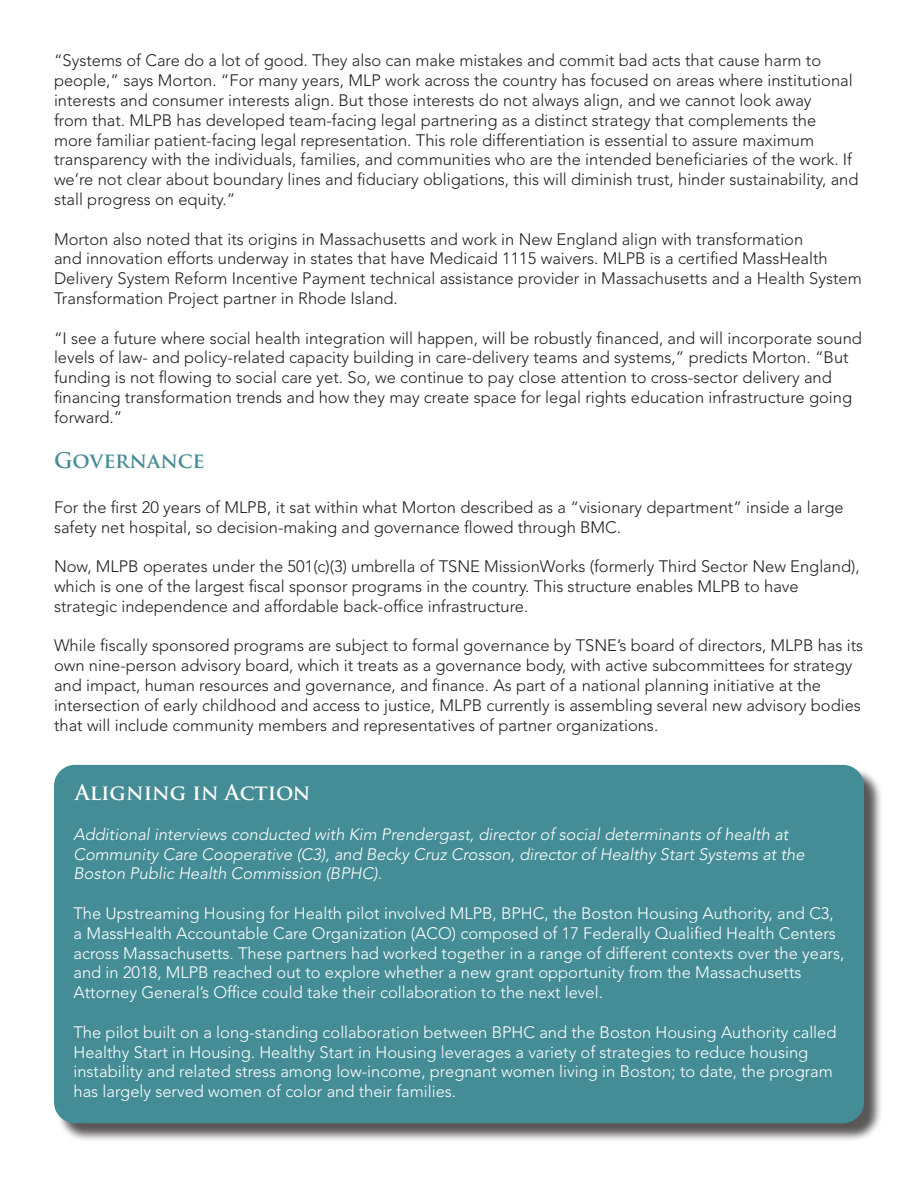
<style>
.page{position:relative;width:918px;height:1188px;background:#fff}
.page>*{position:absolute;margin:0;border:0;box-sizing:border-box;transform-origin:0 0}
.t1{font:700 21px "Trajan Pro";color:#fff}
.t2{font:700 21px "Trajan Pro";color:#458d96}
.Body{font:300 16.5px/19.8px "Avenir LT Std";color:#231f20}
.t3{font:300 16.5px/19.8px "Avenir LT Std";color:#fff}
.t4{font:italic 300 16.5px/19.8px "Avenir LT Std";color:#fff}
</style>
<div class="page">
<div style="left:56px;top:767px;width:827px;height:375px;background:#231f20;opacity:.75"></div>
<div style="left:54px;top:765px;width:810px;height:358px;background:#458d96;border-radius:21px"></div>
<p class="Body" style="left:54px;top:51px;width:806px">“Systems of Care do a lot of good. They also can make mistakes and commit bad acts that cause harm to people,” says Morton. “For many years, MLP work across the country has focused on areas where institutional interests and consumer interests align. But those interests do not always align, and we cannot look away<br>from that. MLPB has developed team-facing legal partnering as a distinct strategy that complements the more familiar patient-facing legal representation. This role differentiation is essential to assure maximum transparency with the individuals, families, and communities who are the intended beneficiaries of the work. If we’re not clear about boundary lines and fiduciary obligations, this will diminish trust, hinder sustainability, and stall progress on equity.”</p>
<p class="Body" style="left:54px;top:229px;width:809px">Morton also noted that its origins in Massachusetts and work in New England align with transformation<br>and innovation efforts underway in states that have Medicaid 1115 waivers. MLPB is a certified MassHealth Delivery System Reform Incentive Payment technical assistance provider in Massachusetts and a Health System Transformation Project partner in Rhode Island.</p>
<p class="Body" style="left:54px;top:328px;width:810px">“I see a future where social health integration will happen, will be robustly financed, and will incorporate sound levels of law- and policy-related capacity building in care-delivery teams and systems,” predicts Morton. “But funding is not flowing to social care yet. So, we continue to pay close attention to cross-sector delivery and financing transformation trends and how they may create space for legal rights education infrastructure going forward.”</p>
<p class="t2" style="left:54px;top:447px;width:152px">Governance</p>
<p class="Body" style="left:54px;top:497px;width:791px">For the first 20 years of MLPB, it sat within what Morton described as a “visionary department” inside a large safety net hospital, so decision-making and governance flowed through BMC.</p>
<p class="Body" style="left:54px;top:557px;width:807px">Now, MLPB operates under the 501(c)(3) umbrella of TSNE MissionWorks (formerly Third Sector New England), which is one of the largest fiscal sponsor programs in the country. This structure enables MLPB to have strategic independence and affordable back-office infrastructure.</p>
<p class="Body" style="left:54px;top:636px;width:811px">While fiscally sponsored programs are subject to formal governance by TSNE’s board of directors, MLPB has its own nine-person advisory board, which it treats as a governance body, with active subcommittees for strategy and impact, human resources and governance, and finance. As part of a national planning initiative at the intersection of early childhood and access to justice, MLPB currently is assembling several new advisory bodies that will include community members and representatives of partner organizations.</p>
<p class="t1" style="left:75px;top:779px;width:237px">Aligning in Action</p>
<p class="t4" style="left:74px;top:824px;width:733px">Additional interviews conducted with Kim Prendergast, director of social determinants of health at<br>Community Care Cooperative (C3), and Becky Cruz Crosson, director of Healthy Start Systems at the<br>Boston Public Health Commission (BPHC).</p>
<p class="t3" style="left:74px;top:903px;width:772px">The Upstreaming Housing for Health pilot involved MLPB, BPHC, the Boston Housing Authority, and C3, a MassHealth Accountable Care Organization (ACO) composed of 17 Federally Qualified Health Centers across Massachusetts. These partners had worked together in a range of different contexts over the years, and in 2018, MLPB reached out to explore whether a new grant opportunity from the Massachusetts Attorney General’s Office could take their collaboration to the next level.</p>
<p class="t3" style="left:74px;top:1022px;width:765px">The pilot built on a long-standing collaboration between BPHC and the Boston Housing Authority called Healthy Start in Housing. Healthy Start in Housing leverages a variety of strategies to reduce housing instability and related stress among low-income, pregnant women living in Boston; to date, the program has largely served women of color and their families.</p>
</div>
